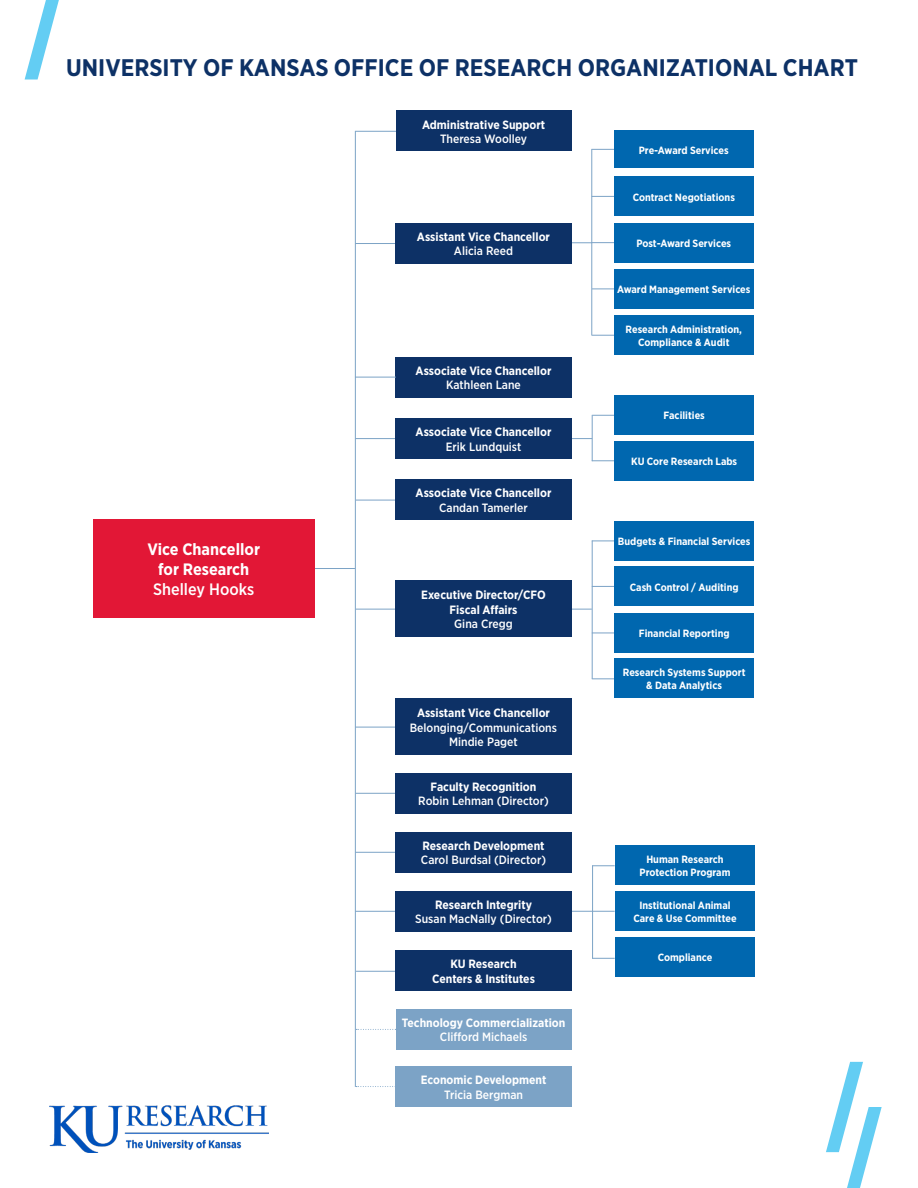
<style>
.page{position:relative;width:918px;height:1188px;background:#fff}
.page>*{position:absolute;margin:0;border:0;box-sizing:border-box;transform-origin:0 0}
.t1{font:700 24px "Gotham Narrow";color:#0d3166}
.t2{font:700 16.5px/19.8px "Gotham Narrow";color:#fff;text-align:center}
.t3{font:500 16.5px "Gotham Narrow";color:#fff}
.t4{font:700 12px/14.4px "Gotham Narrow";color:#fff;text-align:center}
.t5{font:500 12px/14.4px "Gotham Narrow";color:#fff;text-align:center}
.t6{font:700 10.5px/12.6px "Gotham Narrow";color:#fff;text-align:center}
.s1{font-weight:700}
</style>
<div class="page">
<hr style="left:356px;top:793px;width:42px;height:1px;background:#7ca3c6">
<div style="left:395px;top:773px;width:177px;height:41px;background:#0d3166"></div>
<hr style="left:355px;top:131px;width:1px;height:956px;background:#7ca3c6">
<hr style="left:355px;top:131px;width:43px;height:1px;background:#7ca3c6">
<div style="left:396px;top:110px;width:176px;height:41px;background:#0d3166"></div>
<hr style="left:355px;top:852px;width:43px;height:1px;background:#7ca3c6">
<div style="left:395px;top:832px;width:177px;height:41px;background:#0d3166"></div>
<img style="left:50px;top:1106px;width:219px;height:47px">
<div style="left:395px;top:357px;width:177px;height:41px;background:#0d3166"></div>
<hr style="left:355px;top:377px;width:41px;height:1px;background:#7ca3c6">
<hr style="left:356px;top:500px;width:44px;height:1px;background:#7ca3c6">
<hr style="left:592px;top:415px;width:1px;height:46px;background:#7ca3c6">
<hr style="left:355px;top:438px;width:41px;height:1px;background:#7ca3c6">
<svg style="left:572px;top:438px;width:20px;height:1px"></svg>
<svg style="left:592px;top:415px;width:22px;height:1px"></svg>
<svg style="left:593px;top:460px;width:21px;height:1px"></svg>
<div style="left:614px;top:395px;width:140px;height:40px;background:#0067af"></div>
<div style="left:614px;top:441px;width:140px;height:40px;background:#0067af"></div>
<hr style="left:355px;top:243px;width:41px;height:1px;background:#7ca3c6">
<div style="left:395px;top:223px;width:177px;height:41px;background:#0d3166"></div>
<hr style="left:591px;top:149px;width:1px;height:187px;background:#7ca3c6">
<svg style="left:591px;top:149px;width:23px;height:1px"></svg>
<svg style="left:592px;top:196px;width:22px;height:1px"></svg>
<svg style="left:592px;top:335px;width:22px;height:1px"></svg>
<svg style="left:592px;top:289px;width:22px;height:1px"></svg>
<svg style="left:572px;top:242px;width:42px;height:1px"></svg>
<div style="left:614px;top:131px;width:140px;height:37px;background:#0067af"></div>
<div style="left:614px;top:223px;width:140px;height:40px;background:#0067af"></div>
<div style="left:614px;top:269px;width:140px;height:40px;background:#0067af"></div>
<div style="left:614px;top:177px;width:140px;height:39px;background:#0067af"></div>
<div style="left:614px;top:315px;width:140px;height:40px;background:#0067af"></div>
<svg style="left:572px;top:609px;width:20px;height:1px"></svg>
<hr style="left:356px;top:609px;width:40px;height:1px;background:#7ca3c6">
<div style="left:395px;top:581px;width:177px;height:56px;background:#0d3166"></div>
<div style="left:395px;top:418px;width:177px;height:41px;background:#0d3166"></div>
<div style="left:395px;top:479px;width:177px;height:41px;background:#0d3166"></div>
<hr style="left:355px;top:727px;width:41px;height:1px;background:#7ca3c6">
<div style="left:395px;top:699px;width:177px;height:56px;background:#0d3166"></div>
<hr style="left:572px;top:911px;width:43px;height:1px;background:#7ca3c6">
<hr style="left:592px;top:865px;width:1px;height:94px;background:#7ca3c6">
<svg style="left:592px;top:865px;width:23px;height:1px"></svg>
<svg style="left:592px;top:958px;width:23px;height:1px"></svg>
<div style="left:615px;top:846px;width:140px;height:39px;background:#0067af"></div>
<div style="left:615px;top:891px;width:140px;height:40px;background:#0067af"></div>
<div style="left:615px;top:937px;width:140px;height:40px;background:#0067af"></div>
<hr style="left:314px;top:568px;width:41px;height:1px;background:#7ca3c6">
<svg style="left:25px;top:0;width:34px;height:80px"></svg>
<svg style="left:826px;top:1062px;width:56px;height:126px"></svg>
<svg style="left:593px;top:586px;width:21px;height:1px"></svg>
<hr style="left:592px;top:541px;width:1px;height:138px;background:#7ca3c6">
<svg style="left:592px;top:541px;width:22px;height:1px"></svg>
<svg style="left:592px;top:678px;width:22px;height:1px"></svg>
<svg style="left:592px;top:633px;width:22px;height:1px"></svg>
<div style="left:614px;top:521px;width:140px;height:39px;background:#0067af"></div>
<div style="left:614px;top:567px;width:140px;height:39px;background:#0067af"></div>
<div style="left:614px;top:659px;width:140px;height:39px;background:#0067af"></div>
<div style="left:614px;top:613px;width:140px;height:39px;background:#0067af"></div>
<div style="left:93px;top:519px;width:221px;height:99px;background:#e21736"></div>
<svg style="left:356px;top:1086px;width:40px;height:1px"></svg>
<div style="left:396px;top:1066px;width:176px;height:41px;background:#7ca3c6"></div>
<svg style="left:356px;top:1029px;width:40px;height:1px"></svg>
<div style="left:396px;top:1009px;width:176px;height:40px;background:#7ca3c6"></div>
<hr style="left:355px;top:911px;width:42px;height:1px;background:#7ca3c6">
<div style="left:395px;top:891px;width:177px;height:41px;background:#0d3166"></div>
<hr style="left:356px;top:971px;width:42px;height:1px;background:#7ca3c6">
<div style="left:395px;top:950px;width:177px;height:41px;background:#0d3166"></div>
<h1 class="t1" style="left:66px;top:52px;width:793px">UNIVERSITY OF KANSAS OFFICE OF RESEARCH ORGANIZATIONAL CHART</h1>
<h2 class="t2" style="left:147px;top:539px;width:114px">Vice Chancellor for Research</h2>
<h2 class="t3" style="left:153px;top:579px;width:103px">Shelley Hooks</h2>
<p class="t4" style="left:422px;top:117px;width:125px">Administrative Support</p>
<p class="t5" style="left:440px;top:131px;width:89px">Theresa Woolley</p>
<p class="t4" style="left:417px;top:229px;width:135px">Assistant Vice Chancellor</p>
<p class="t5" style="left:454px;top:244px;width:61px">Alicia Reed</p>
<p class="t4" style="left:416px;top:364px;width:137px">Associate Vice Chancellor</p>
<p class="t5" style="left:446px;top:378px;width:76px">Kathleen Lane</p>
<p class="t4" style="left:416px;top:425px;width:137px">Associate Vice Chancellor</p>
<p class="t5" style="left:446px;top:439px;width:77px">Erik Lundquist</p>
<p class="t4" style="left:416px;top:486px;width:137px">Associate Vice Chancellor</p>
<p class="t5" style="left:439px;top:500px;width:90px">Candan Tamerler</p>
<p class="t4" style="left:421px;top:588px;width:126px">Executive Director/CFO<br>Fiscal Affairs</p>
<p class="t5" style="left:454px;top:616px;width:60px">Gina Cregg</p>
<p class="t4" style="left:417px;top:706px;width:135px">Assistant Vice Chancellor</p>
<p class="t5" style="left:410px;top:720px;width:149px">Belonging/Communications<br>Mindie Paget</p>
<p class="t5" style="left:418px;top:779px;width:132px"><span class="s1">Faculty Recognition<br></span>Robin Lehman (Director)</p>
<p class="t4" style="left:422px;top:838px;width:124px">Research Development</p>
<p class="t5" style="left:421px;top:853px;width:127px">Carol Burdsal (Director)</p>
<p class="t4" style="left:435px;top:897px;width:98px">Research Integrity</p>
<p class="t5" style="left:415px;top:912px;width:138px">Susan MacNally (Director)</p>
<p class="t4" style="left:432px;top:957px;width:104px">KU Research<br>Centers &amp; Institutes</p>
<p class="t4" style="left:402px;top:1015px;width:165px">Technology Commercialization</p>
<p class="t5" style="left:440px;top:1029px;width:89px">Clifford Michaels</p>
<p class="t4" style="left:421px;top:1073px;width:127px">Economic Development</p>
<p class="t5" style="left:444px;top:1087px;width:80px">Tricia Bergman</p>
<p class="t6" style="left:639px;top:144px;width:91px">Pre-Award Services</p>
<p class="t6" style="left:633px;top:191px;width:104px">Contract Negotiations</p>
<p class="t6" style="left:636px;top:237px;width:96px">Post-Award Services</p>
<p class="t6" style="left:617px;top:283px;width:135px">Award Management Services</p>
<p class="t6" style="left:626px;top:323px;width:118px">Research Administration,<br>Compliance &amp; Audit</p>
<p class="t6" style="left:664px;top:409px;width:43px">Facilities</p>
<p class="t6" style="left:631px;top:455px;width:108px">KU Core Research Labs</p>
<p class="t6" style="left:618px;top:535px;width:134px">Budgets &amp; Financial Services</p>
<p class="t6" style="left:630px;top:581px;width:110px">Cash Control / Auditing</p>
<p class="t6" style="left:639px;top:627px;width:92px">Financial Reporting</p>
<p class="t6" style="left:623px;top:666px;width:124px">Research Systems Support &amp; Data Analytics</p>
<p class="t6" style="left:640px;top:853px;width:92px">Human Research<br>Protection Program</p>
<p class="t6" style="left:633px;top:899px;width:105px">Institutional Animal<br>Care &amp; Use Committee</p>
<p class="t6" style="left:658px;top:951px;width:56px">Compliance</p>
</div>
